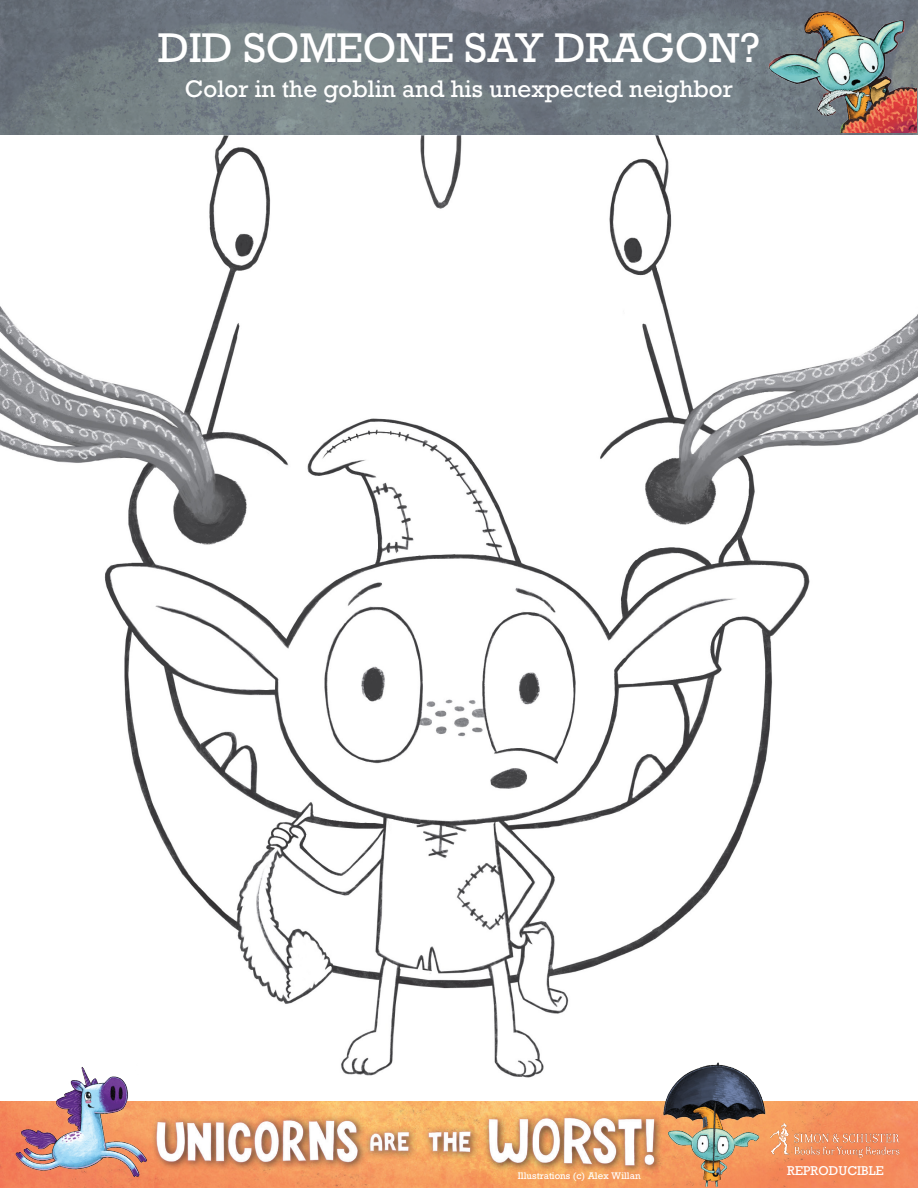
<style>
.page{position:relative;width:918px;height:1188px;background:#fff}
.page>*{position:absolute;margin:0;border:0;box-sizing:border-box;transform-origin:0 0}
.t1{font:39px "Rockwell";color:#fff}
.t2{font:22.5px "Rockwell";color:#fff}
.t3{font:12px "Rockwell";color:#fff}
.t4{font:9px "Rockwell";color:#fff}
</style>
<div class="page">
<img style="left:0;top:0;width:918px;height:1078px">
<img style="left:759px;top:0;width:157px;height:133px">
<img style="left:158px;top:1102px;width:760px;height:86px">
<div style="left:150px;top:1114px;width:218px;height:58px;background:#231f20;opacity:.75"></div>
<img style="left:158px;top:1109px;width:207px;height:57px">
<div style="left:364px;top:1125px;width:116px;height:36px;background:#231f20;opacity:.75"></div>
<img style="left:356px;top:1128px;width:94px;height:24px">
<div style="left:483px;top:1111px;width:181px;height:64px;background:#231f20;opacity:.75"></div>
<img style="left:450px;top:1115px;width:192px;height:70px">
<img style="left:0;top:1062px;width:158px;height:126px">
<img style="left:642px;top:1062px;width:158px;height:126px">
<img style="left:770px;top:1124px;width:130px;height:34px">
<p class="t1" style="left:158px;top:24px;width:603px">DID SOMEONE SAY DRAGON?</p>
<p class="t2" style="left:185px;top:75px;width:550px">Color in the goblin and his unexpected neighbor</p>
<p class="t4" style="left:518px;top:1170px;width:124px">Illustrations (c) Alex Willan</p>
<p class="t3" style="left:787px;top:1163px;width:98px">REPRODUCIBLE</p>
</div>
